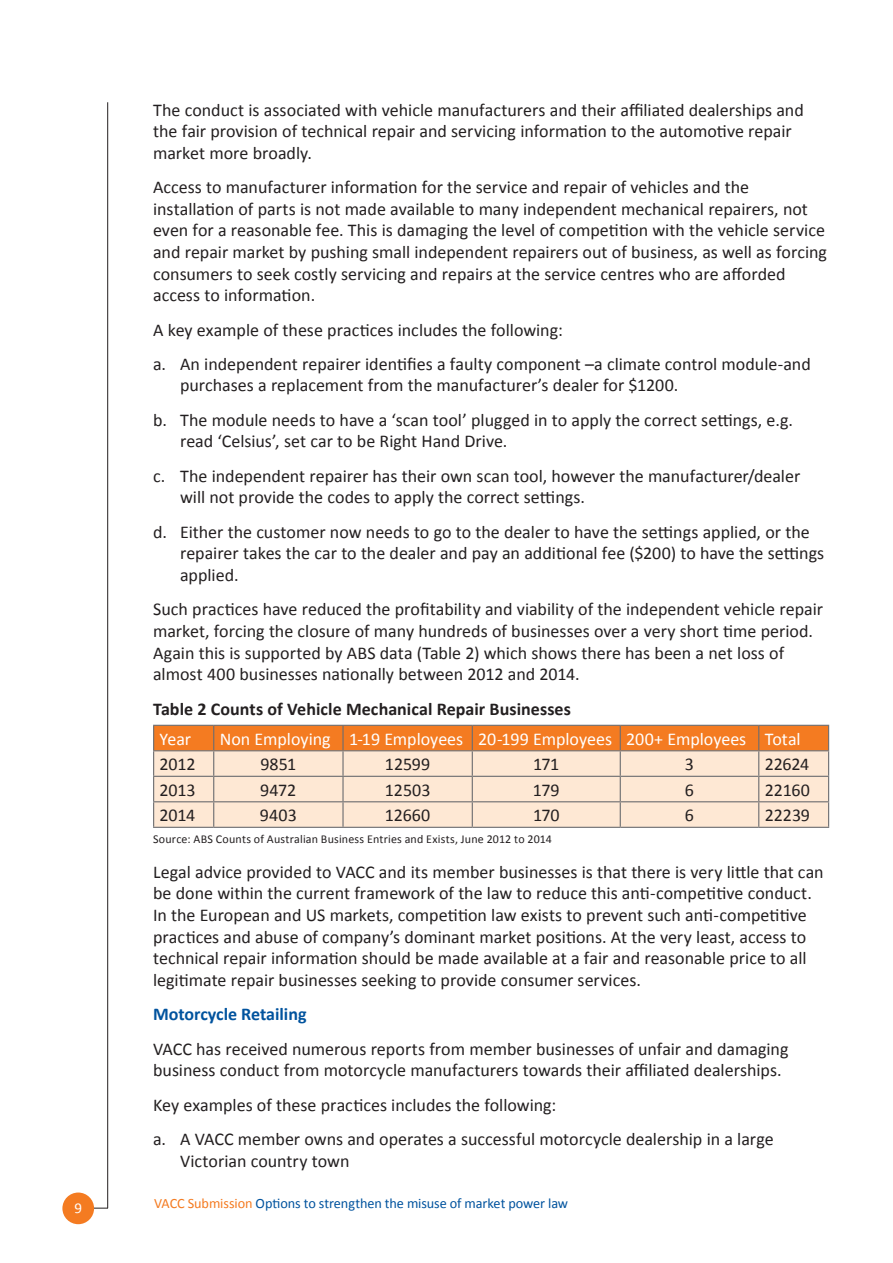
<style>
.page{position:relative;width:893px;height:1263px;background:#fff}
.page>*{position:absolute;margin:0;border:0;box-sizing:border-box;transform-origin:0 0}
.t1{font:18px/21.6px "Calibri";color:#231f20}
.t2{font:18px "Calibri";letter-spacing:-.005em;color:#fff}
.t3{font:700 18px "Calibri";letter-spacing:.005em;color:#231f20}
.t4{font:700 18px "Calibri";color:#01539e}
.t5{font:15px "Calibri";color:#fff}
.t6{font:14.25px "Calibri";letter-spacing:-.005em;color:#01539e}
.t7{font:12px "Calibri";letter-spacing:.015em;color:#231f20}
.s1{color:#f47b21}
</style>
<div class="page">
<hr style="left:107px;top:102px;width:1px;height:1106px;background:#231f20">
<svg style="left:94px;top:1208px;width:14px;height:1px"></svg>
<div style="left:62px;top:1192px;width:32px;height:32px;background:#f47b21;border-radius:50%"></div>
<svg style="left:153px;top:725px;width:676px;height:102px;background:#f3c7a4"></svg>
<hr style="left:153px;top:827px;width:61px;height:1px;background:#6c6d70">
<hr style="left:214px;top:827px;width:129px;height:1px;background:#6c6d70">
<hr style="left:343px;top:827px;width:129px;height:1px;background:#6c6d70">
<hr style="left:472px;top:827px;width:148px;height:1px;background:#6c6d70">
<hr style="left:620px;top:827px;width:139px;height:1px;background:#6c6d70">
<hr style="left:759px;top:827px;width:70px;height:1px;background:#6c6d70">
<p class="t1" style="left:153px;top:98px;width:652px">The conduct is associated with vehicle manufacturers and their affiliated dealerships and the fair provision of technical repair and servicing information to the automotive repair market more broadly.</p>
<p class="t1" style="left:153px;top:175px;width:675px">Access to manufacturer information for the service and repair of vehicles and the installation of parts is not made available to many independent mechanical repairers, not even for a reasonable fee. This is damaging the level of competition with the vehicle service and repair market by pushing small independent repairers out of business, as well as forcing consumers to seek costly servicing and repairs at the service centres who are afforded access to information.</p>
<p class="t1" style="left:153px;top:311px;width:659px;line-height:34.3px">A key example of these practices includes the following:<br>a. An independent repairer identifies a faulty component –a climate control module-and</p>
<p class="t1" style="left:153px;top:367px;width:641px;line-height:34.3px;text-indent:27px">purchases a replacement from the manufacturer’s dealer for $1200.<br>b. The module needs to have a ‘scan tool’ plugged in to apply the correct settings, e.g.</p>
<p class="t1" style="left:153px;top:423px;width:649px;line-height:34.3px;text-indent:27px">read ‘Celsius’, set car to be Right Hand Drive.<br>c. The independent repairer has their own scan tool, however the manufacturer/dealer</p>
<p class="t1" style="left:153px;top:479px;width:658px;line-height:34.3px;text-indent:27px">will not provide the codes to apply the correct settings.<br>d. Either the customer now needs to go to the dealer to have the settings applied, or the</p>
<p class="t1" style="left:180px;top:542px;width:646px">repairer takes the car to the dealer and pay an additional fee ($200) to have the settings applied.</p>
<p class="t1" style="left:153px;top:598px;width:671px">Such practices have reduced the profitability and viability of the independent vehicle repair market, forcing the closure of many hundreds of businesses over a very short time period.<br>Again this is supported by ABS data (Table 2) which shows there has been a net loss of almost 400 businesses nationally between 2012 and 2014.</p>
<p class="t3" style="left:153px;top:697px;width:419px">Table 2 Counts of Vehicle Mechanical Repair Businesses</p>
<p class="t2" style="left:160px;top:728px;width:33px">Year</p>
<p class="t2" style="left:220px;top:728px;width:582px">Non Employing 1-19 Employees 20-199 Employees 200+ Employees Total</p>
<p class="t1" style="left:160px;top:753px;width:38px">2012</p>
<p class="t1" style="left:260px;top:753px;width:37px">9851</p>
<p class="t1" style="left:385px;top:753px;width:47px">12599</p>
<p class="t1" style="left:533px;top:753px;width:28px">171</p>
<p class="t1" style="left:685px;top:753px;width:11px">3</p>
<p class="t1" style="left:765px;top:753px;width:46px">22624</p>
<p class="t1" style="left:160px;top:778px;width:38px">2013</p>
<p class="t1" style="left:260px;top:778px;width:38px">9472</p>
<p class="t1" style="left:385px;top:778px;width:47px">12503</p>
<p class="t1" style="left:533px;top:778px;width:28px">179</p>
<p class="t1" style="left:685px;top:778px;width:11px">6</p>
<p class="t1" style="left:765px;top:778px;width:47px">22160</p>
<p class="t1" style="left:160px;top:804px;width:37px">2014</p>
<p class="t1" style="left:260px;top:804px;width:39px">9403</p>
<p class="t1" style="left:385px;top:804px;width:47px">12660</p>
<p class="t1" style="left:533px;top:804px;width:28px">170</p>
<p class="t1" style="left:685px;top:804px;width:11px">6</p>
<p class="t1" style="left:765px;top:804px;width:47px">22239</p>
<p class="t7" style="left:153px;top:832px;width:400px">Source: ABS Counts of Australian Business Entries and Exists, June 2012 to 2014</p>
<p class="t1" style="left:153px;top:860px;width:672px">Legal advice provided to VACC and its member businesses is that there is very little that can be done within the current framework of the law to reduce this anti-competitive conduct.<br>In the European and US markets, competition law exists to prevent such anti-competitive practices and abuse of company’s dominant market positions. At the very least, access to technical repair information should be made available at a fair and reasonable price to all legitimate repair businesses seeking to provide consumer services.</p>
<p class="t4" style="left:153px;top:1003px;width:155px">Motorcycle Retailing</p>
<p class="t1" style="left:153px;top:1037px;width:637px">VACC has received numerous reports from member businesses of unfair and damaging business conduct from motorcycle manufacturers towards their affiliated dealerships.</p>
<p class="t1" style="left:153px;top:1086px;width:622px;line-height:34.3px">Key examples of these practices includes the following:<br>a. A VACC member owns and operates a successful motorcycle dealership in a large</p>
<p class="t1" style="left:180px;top:1149px;width:171px">Victorian country town</p>
<p class="t5" style="left:75px;top:1198px;width:9px">9</p>
<p class="t6" style="left:154px;top:1194px;width:415px"><span class="s1">VACC Submission</span> Options to strengthen the misuse of market power law</p>
</div>
